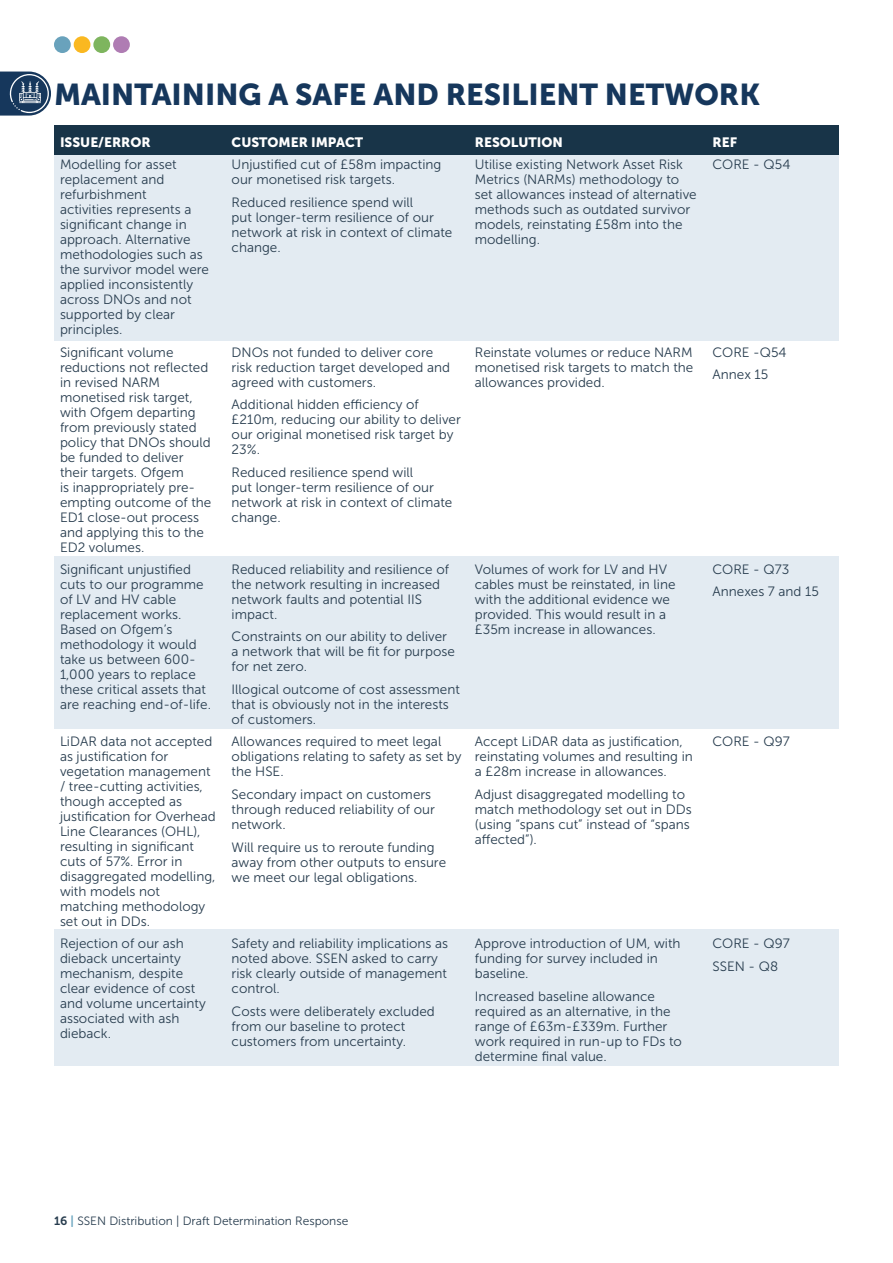
<style>
.page{position:relative;width:893px;height:1263px;background:#fff}
.page>*{position:absolute;margin:0;border:0;box-sizing:border-box;transform-origin:0 0}
.Title_Blue{font:30px "Museo Sans 900";color:#16375c}
.body{font:13.5px/15px "Museo Sans 300";color:#273c4e}
.table_header{font:13.5px "Museo Sans 900";color:#fff}
.t1{font:12px "Museo Sans 300";color:#273c4e}
.s1{font-family:"Museo Sans 700"}
.s2{font-family:"Museo Sans 700";color:#65a2bc}
</style>
<div class="page">
<div style="left:54px;top:153px;width:785px;height:187px;background:#e3ebf2"></div>
<div style="left:54px;top:125px;width:785px;height:30px;background:#183448"></div>
<div style="left:54px;top:556px;width:785px;height:173px;background:#e3ebf2"></div>
<div style="left:54px;top:930px;width:785px;height:136px;background:#e3ebf2"></div>
<svg style="left:0;top:72px;width:51px;height:44px;background:#4d6682"></svg>
<div style="left:113px;top:36px;width:17px;height:17px;background:#af7cb3;border-radius:50%"></div>
<div style="left:93px;top:36px;width:17px;height:17px;background:#7eb55e;border-radius:50%"></div>
<div style="left:74px;top:36px;width:16px;height:17px;background:#fab821;border-radius:50%"></div>
<div style="left:54px;top:36px;width:17px;height:17px;background:#69a2bc;border-radius:50%"></div>
<p class="Title_Blue" style="left:54px;top:78px;width:708px">MAINTAINING A SAFE AND RESILIENT NETWORK</p>
<p class="table_header" style="left:60px;top:135px;width:92px">ISSUE/ERROR</p>
<p class="table_header" style="left:232px;top:135px;width:133px">CUSTOMER IMPACT</p>
<p class="table_header" style="left:475px;top:135px;width:90px">RESOLUTION</p>
<p class="table_header" style="left:712px;top:135px;width:26px">REF</p>
<p class="body" style="left:60px;top:157px;width:151px">Modelling for asset replacement and refurbishment<br>activities represents a significant change in approach. Alternative methodologies such as the survivor model were applied inconsistently across DNOs and not supported by clear principles.</p>
<p class="body" style="left:232px;top:157px;width:211px">Unjustified cut of £58m impacting our monetised risk targets.</p>
<p class="body" style="left:475px;top:157px;width:223px">Utilise existing Network Asset Risk<br>Metrics (NARMs) methodology to set allowances instead of alternative methods such as outdated survivor models, reinstating £58m into the modelling.</p>
<p class="body" style="left:712px;top:157px;width:79px">CORE - Q54</p>
<p class="body" style="left:232px;top:195px;width:222px">Reduced resilience spend will<br>put longer-term resilience of our network at risk in context of climate change.</p>
<p class="body" style="left:60px;top:345px;width:153px">Significant volume reductions not reflected in revised NARM monetised risk target, with Ofgem departing from previously stated policy that DNOs should be funded to deliver their targets. Ofgem<br>is inappropriately pre&shy;empting outcome of the<br>ED1 close-out process and applying this to the<br>ED2 volumes.</p>
<p class="body" style="left:232px;top:345px;width:220px">DNOs not funded to deliver core risk reduction target developed and agreed with customers.</p>
<p class="body" style="left:232px;top:397px;width:231px">Additional hidden efficiency of £210m, reducing our ability to deliver our original monetised risk target by<br>23%.</p>
<p class="body" style="left:232px;top:465px;width:222px">Reduced resilience spend will<br>put longer-term resilience of our network at risk in context of climate change.</p>
<p class="body" style="left:60px;top:562px;width:153px">Significant unjustified cuts to our programme of LV and HV cable replacement works.<br>Based on Ofgem’s methodology it would take us between 600-<br>1,000 years to replace these critical assets that are reaching end-of-life.</p>
<p class="body" style="left:232px;top:562px;width:219px">Reduced reliability and resilience of the network resulting in increased network faults and potential IIS impact.</p>
<p class="body" style="left:232px;top:629px;width:225px">Constraints on our ability to deliver a network that will be fit for purpose for net zero.</p>
<p class="body" style="left:232px;top:682px;width:230px">Illogical outcome of cost assessment that is obviously not in the interests of customers.</p>
<p class="body" style="left:60px;top:734px;width:157px">LiDAR data not accepted as justification for vegetation management / tree-cutting activities, though accepted as justification for Overhead<br>Line Clearances (OHL), resulting in significant cuts of 57%. Error in disaggregated modelling, with models not matching methodology set out in DDs.</p>
<p class="body" style="left:232px;top:734px;width:232px">Allowances required to meet legal obligations relating to safety as set by the HSE.</p>
<p class="body" style="left:232px;top:787px;width:205px">Secondary impact on customers through reduced reliability of our network.</p>
<p class="body" style="left:232px;top:839px;width:216px">Will require us to reroute funding away from other outputs to ensure we meet our legal obligations.</p>
<p class="body" style="left:60px;top:936px;width:147px">Rejection of our ash dieback uncertainty mechanism, despite clear evidence of cost and volume uncertainty associated with ash dieback.</p>
<p class="body" style="left:232px;top:936px;width:218px">Safety and reliability implications as noted above. SSEN asked to carry risk clearly outside of management control.</p>
<p class="body" style="left:232px;top:1004px;width:205px">Costs were deliberately excluded from our baseline to protect customers from uncertainty.</p>
<p class="body" style="left:475px;top:345px;width:220px;text-align:justify">Reinstate volumes or reduce NARM monetised risk targets to match the allowances provided.</p>
<p class="body" style="left:712px;top:345px;width:76px">CORE -Q54</p>
<p class="body" style="left:712px;top:367px;width:57px">Annex 15</p>
<p class="body" style="left:475px;top:562px;width:202px">Volumes of work for LV and HV cables must be reinstated, in line with the additional evidence we provided. This would result in a £35m increase in allowances.</p>
<p class="body" style="left:712px;top:562px;width:78px">CORE - Q73</p>
<p class="body" style="left:712px;top:584px;width:108px">Annexes 7 and 15</p>
<p class="body" style="left:475px;top:734px;width:219px">Accept LiDAR data as justification, reinstating volumes and resulting in a £28m increase in allowances.</p>
<p class="body" style="left:475px;top:787px;width:218px">Adjust disaggregated modelling to match methodology set out in DDs (using “spans cut” instead of “spans affected”).</p>
<p class="body" style="left:712px;top:734px;width:79px">CORE - Q97</p>
<p class="body" style="left:475px;top:936px;width:207px">Approve introduction of UM, with funding for survey included in baseline.</p>
<p class="body" style="left:475px;top:989px;width:209px">Increased baseline allowance required as an alternative, in the range of £63m-£339m. Further work required in run-up to FDs to determine final value.</p>
<p class="body" style="left:712px;top:936px;width:79px">CORE - Q97</p>
<p class="body" style="left:712px;top:959px;width:67px">SSEN - Q8</p>
<p class="t1" style="left:54px;top:1214px;width:296px"><span class="s1">16</span> <span class="s2">|</span> SSEN Distribution | Draft Determination Response</p>
</div>
